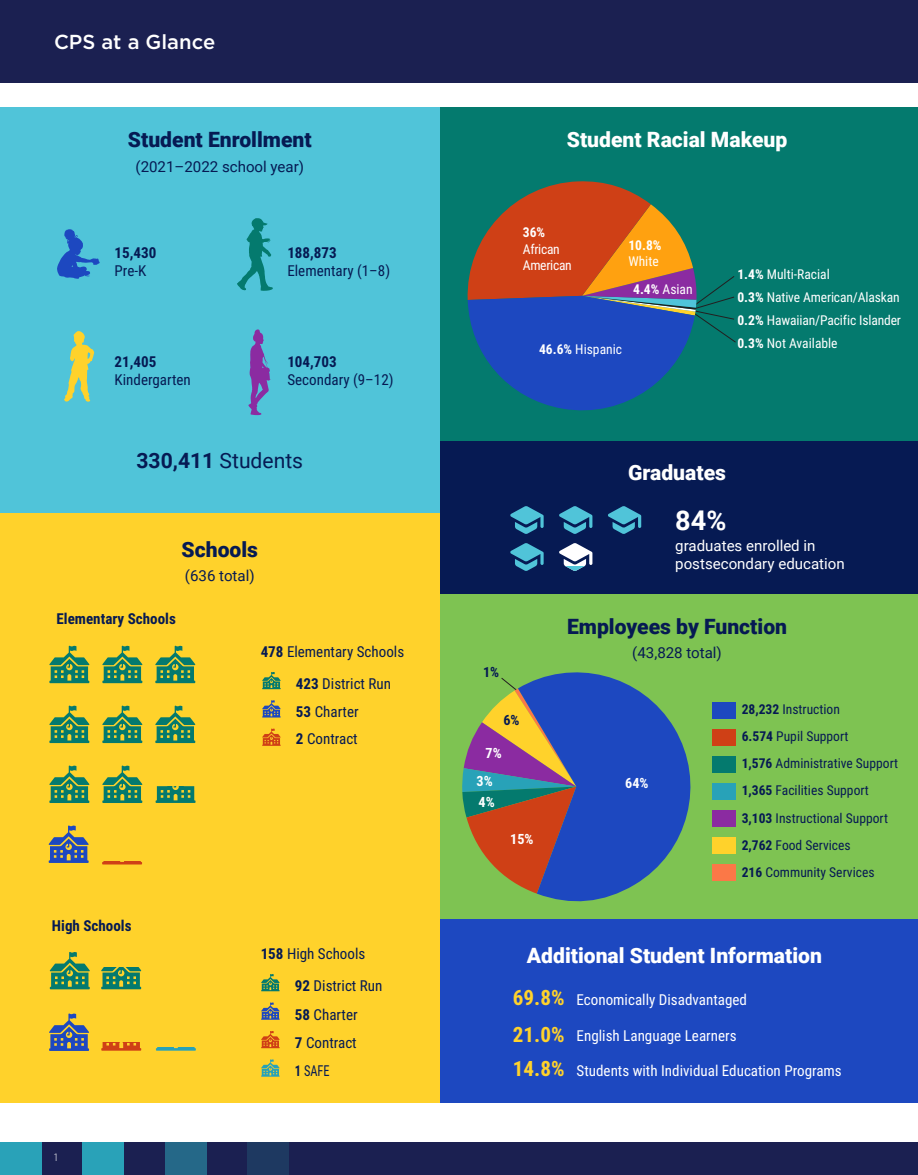
<style>
.page{position:relative;width:918px;height:1175px;background:#fff}
.page>*{position:absolute;margin:0;border:0;box-sizing:border-box;transform-origin:0 0}
.t1{font:700 27.15px "Roboto";color:#fff}
.t2{font:900 21.15px "Roboto";color:#fff}
.t3{font:900 21.15px "Roboto";color:#061a53}
.t4{font:700 21.15px/37.2px "Roboto Condensed";color:#ffd22b}
.t5{font:21.15px "Roboto";color:#061a53}
.t6{font:500 20.25px "Gotham";color:#fff}
.t7{font:15.15px/27.6px "Roboto Condensed";color:#061a53}
.t8{font:15.15px "Roboto Condensed";color:#fff}
.t9{font:700 15.15px "Roboto Condensed";color:#061a53}
.t10{font:15.15px "Roboto";color:#061a53}
.t11{font:15.15px/18.1px "Roboto";color:#fff}
.t12{font:700 14.1px "Roboto Condensed";color:#fff}
.t13{font:700 14.1px "Roboto Condensed";color:#061a53}
.t14{font:13.5px "Roboto Condensed";color:#061a53}
.t15{font:13.5px/23.1px "Roboto Condensed";letter-spacing:-.01em;color:#fff}
.t16{font:700 13.5px "Roboto Condensed";color:#fff}
.t17{font:300 10.5px "Gotham";color:#fff}
.s1{font-weight:700}
</style>
<div class="page">
<div style="left:0;top:0;width:918px;height:82px;background:#1b2051"></div>
<div style="left:0;top:1142px;width:918px;height:32px;background:#1b2051"></div>
<div style="left:0;top:1142px;width:41px;height:32px;background:#29a2b8"></div>
<div style="left:83px;top:1142px;width:41px;height:32px;background:#29a2b8"></div>
<div style="left:165px;top:1142px;width:41px;height:32px;background:#256888"></div>
<div style="left:248px;top:1142px;width:41px;height:32px;background:#1e3961"></div>
<div style="left:0;top:107px;width:918px;height:995px;background:#7ec352"></div>
<div style="left:440px;top:919px;width:478px;height:183px;background:#1d48c0"></div>
<div style="left:0;top:107px;width:440px;height:407px;background:#50c4d9"></div>
<div style="left:0;top:514px;width:440px;height:588px;background:#ffd22b"></div>
<div style="left:440px;top:439px;width:478px;height:154px;background:#061a53"></div>
<div style="left:440px;top:107px;width:478px;height:333px;background:#047a6e"></div>
<svg style="left:467px;top:181px;width:269px;height:230px"></svg>
<svg style="left:510px;top:506px;width:34px;height:28px"></svg>
<svg style="left:559px;top:506px;width:33px;height:28px"></svg>
<svg style="left:510px;top:543px;width:34px;height:28px"></svg>
<svg style="left:608px;top:506px;width:33px;height:28px"></svg>
<svg style="left:559px;top:543px;width:33px;height:28px"></svg>
<svg style="left:237px;top:218px;width:36px;height:73px"></svg>
<svg style="left:248px;top:329px;width:23px;height:86px"></svg>
<svg style="left:57px;top:229px;width:43px;height:50px"></svg>
<svg style="left:64px;top:330px;width:30px;height:72px"></svg>
<svg style="left:155px;top:705px;width:40px;height:38px"></svg>
<svg style="left:49px;top:765px;width:40px;height:38px"></svg>
<svg style="left:102px;top:765px;width:40px;height:38px"></svg>
<svg style="left:102px;top:705px;width:40px;height:38px"></svg>
<svg style="left:102px;top:646px;width:40px;height:37px"></svg>
<svg style="left:49px;top:705px;width:40px;height:38px"></svg>
<svg style="left:155px;top:646px;width:40px;height:37px"></svg>
<svg style="left:49px;top:646px;width:40px;height:37px"></svg>
<svg style="left:156px;top:786px;width:40px;height:17px"></svg>
<svg style="left:49px;top:825px;width:40px;height:38px"></svg>
<svg style="left:102px;top:861px;width:40px;height:3px"></svg>
<svg style="left:50px;top:952px;width:40px;height:37px"></svg>
<svg style="left:101px;top:967px;width:40px;height:22px"></svg>
<svg style="left:49px;top:1013px;width:40px;height:38px"></svg>
<svg style="left:101px;top:1042px;width:40px;height:8px"></svg>
<svg style="left:156px;top:1047px;width:40px;height:3px"></svg>
<svg style="left:262px;top:672px;width:19px;height:17px"></svg>
<svg style="left:262px;top:700px;width:19px;height:17px"></svg>
<svg style="left:262px;top:728px;width:19px;height:18px"></svg>
<svg style="left:261px;top:974px;width:19px;height:17px"></svg>
<svg style="left:261px;top:1002px;width:19px;height:17px"></svg>
<svg style="left:261px;top:1031px;width:19px;height:17px"></svg>
<svg style="left:261px;top:1059px;width:19px;height:17px"></svg>
<div style="left:712px;top:864px;width:23px;height:16px;background:#fb7847"></div>
<div style="left:712px;top:837px;width:23px;height:16px;background:#ffd22b"></div>
<div style="left:712px;top:810px;width:23px;height:16px;background:#8b2ba1"></div>
<div style="left:712px;top:783px;width:23px;height:16px;background:#28a2b8"></div>
<div style="left:712px;top:756px;width:23px;height:16px;background:#047a6e"></div>
<div style="left:712px;top:729px;width:23px;height:16px;background:#cf4016"></div>
<div style="left:712px;top:702px;width:23px;height:16px;background:#1d48c0"></div>
<svg style="left:462px;top:678px;width:56px;height:207px"></svg>
<svg style="left:518px;top:672px;width:173px;height:230px;fill:#1d48c0"></svg>
<h3 class="t6" style="left:54px;top:28px;width:163px">CPS at a Glance</h3>
<h2 class="t3" style="left:128px;top:125px;width:185px">Student Enrollment</h2>
<p class="t10" style="left:136px;top:156px;width:170px">(2021–2022 school year)</p>
<p class="t9" style="left:115px;top:242px;width:43px">15,430</p>
<p class="t7" style="left:115px;top:256px;width:33px">Pre-K</p>
<p class="t9" style="left:115px;top:350px;width:43px">21,405</p>
<p class="t7" style="left:115px;top:365px;width:78px">Kindergarten</p>
<p class="t9" style="left:287px;top:242px;width:51px">188,873</p>
<p class="t7" style="left:287px;top:256px;width:104px">Elementary (1–8)</p>
<p class="t9" style="left:287px;top:350px;width:51px">104,703</p>
<p class="t7" style="left:287px;top:365px;width:108px">Secondary (9–12)</p>
<h2 class="t5" style="left:137px;top:446px;width:168px"><span class="s1">330,411</span> Students</h2>
<h2 class="t3" style="left:182px;top:534px;width:78px">Schools</h2>
<p class="t10" style="left:185px;top:565px;width:71px">(636 total)</p>
<p class="t9" style="left:57px;top:608px;width:121px">Elementary Schools</p>
<p class="t9" style="left:52px;top:915px;width:81px">High Schools</p>
<p class="t17" style="left:54px;top:1151px;width:5px">1</p>
<p class="t7" style="left:261px;top:637px;width:145px"><span class="s1">478</span> Elementary Schools</p>
<p class="t7" style="left:296px;top:669px;width:97px"><span class="s1">423</span> District Run<br><span class="s1">53</span> Charter<br><span class="s1">2</span> Contract</p>
<p class="t7" style="left:295px;top:937px;width:89px;line-height:32.4px;text-indent:-34px"><span class="s1">158</span> High Schools<br><span class="s1">92</span> District Run</p>
<p class="t7" style="left:295px;top:999px;width:64px;line-height:28.2px;text-align:justify"><span class="s1">58</span> Charter <span class="s1">7</span> Contract <span class="s1">1</span> SAFE</p>
<h2 class="t2" style="left:567px;top:125px;width:222px">Student Racial Makeup</h2>
<p class="t16" style="left:523px;top:223px;width:24px">36%</p>
<p class="t15" style="left:523px;top:240px;width:51px;line-height:16.4px">African<br>American</p>
<p class="t16" style="left:628px;top:236px;width:35px">10.8%</p>
<p class="t15" style="left:628px;top:249px;width:32px">White</p>
<p class="t15" style="left:633px;top:277px;width:61px"><span class="s1">4.4%</span> Asian</p>
<p class="t15" style="left:539px;top:337px;width:85px"><span class="s1">46.6%</span> Hispanic</p>
<p class="t15" style="left:737px;top:262px;width:165px"><span class="s1">1.4%</span> Multi-Racial<br><span class="s1">0.3%</span> Native American/Alaskan<br><span class="s1">0.2%</span> Hawaiian/Pacific Islander<br><span class="s1">0.3%</span> Not Available</p>
<h2 class="t2" style="left:628px;top:458px;width:99px">Graduates</h2>
<h1 class="t1" style="left:675px;top:501px;width:53px">84%</h1>
<p class="t11" style="left:675px;top:536px;width:171px">graduates enrolled in postsecondary education</p>
<p class="t13" style="left:483px;top:662px;width:18px">1%</p>
<p class="t13" style="left:503px;top:710px;width:18px">6%</p>
<p class="t12" style="left:486px;top:743px;width:18px">7%</p>
<p class="t12" style="left:477px;top:771px;width:18px">3%</p>
<p class="t12" style="left:479px;top:792px;width:18px">4%</p>
<p class="t12" style="left:510px;top:828px;width:25px">15%</p>
<h2 class="t3" style="left:567px;top:611px;width:222px">Employees by Function</h2>
<p class="t10" style="left:632px;top:641px;width:91px">(43,828 total)</p>
<p class="t14" style="left:742px;top:699px;width:100px"><span class="s1">28,232</span> Instruction</p>
<p class="t14" style="left:742px;top:726px;width:108px"><span class="s1">6.574</span> Pupil Support</p>
<p class="t12" style="left:625px;top:772px;width:25px">64%</p>
<p class="t14" style="left:742px;top:754px;width:158px"><span class="s1">1,576</span> Administrative Support</p>
<p class="t14" style="left:742px;top:781px;width:129px"><span class="s1">1,365</span> Facilities Support</p>
<p class="t14" style="left:742px;top:808px;width:148px"><span class="s1">3,103</span> Instructional Support</p>
<p class="t14" style="left:742px;top:835px;width:110px"><span class="s1">2,762</span> Food Services</p>
<p class="t14" style="left:742px;top:862px;width:134px"><span class="s1">216</span> Community Services</p>
<h2 class="t2" style="left:527px;top:940px;width:297px">Additional Student Information</h2>
<h2 class="t4" style="left:513px;top:978px;width:53px">69.8%<br>21.0%</h2>
<h2 class="t4" style="left:513px;top:1049px;width:53px">14.8%</h2>
<p class="t8" style="left:577px;top:988px;width:172px">Economically Disadvantaged</p>
<p class="t8" style="left:577px;top:1024px;width:161px">English Language Learners</p>
<p class="t8" style="left:577px;top:1060px;width:267px">Students with Individual Education Programs</p>
</div>
